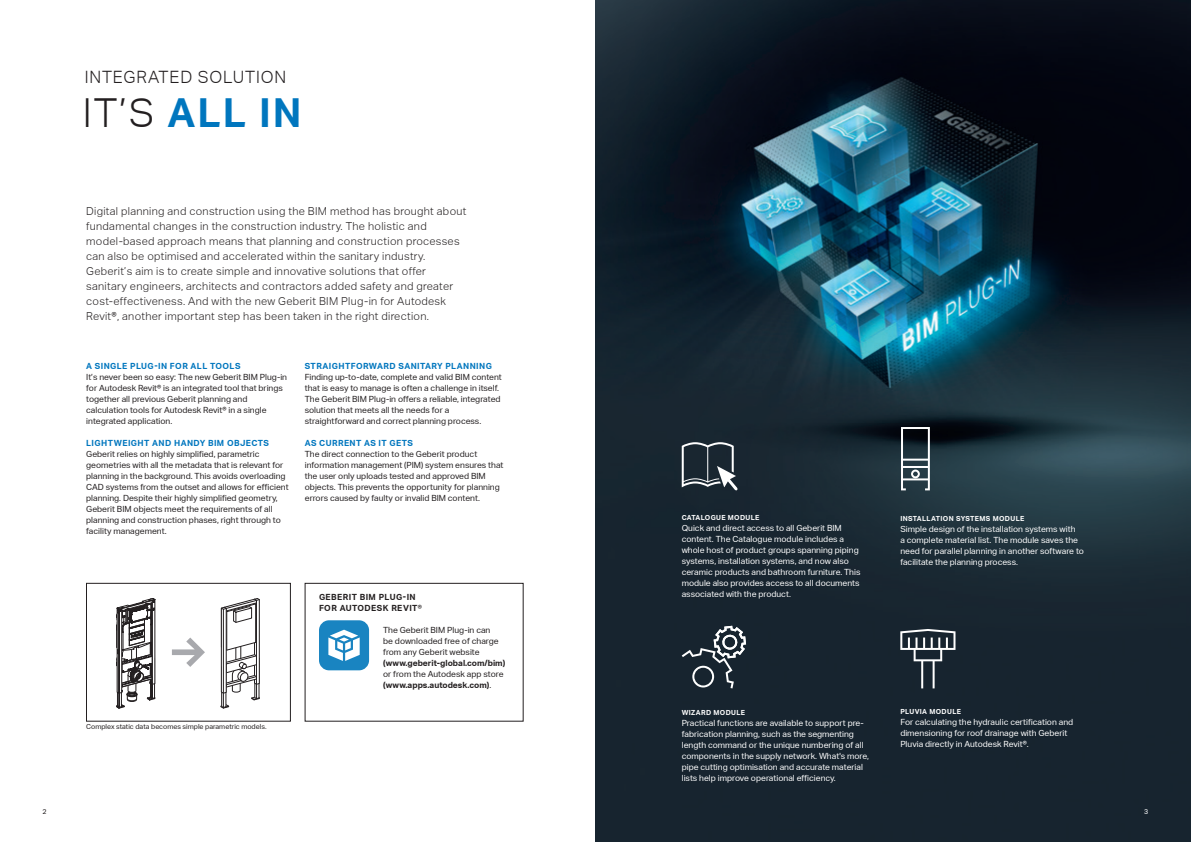
<style>
.page{position:relative;width:1191px;height:842px;background:#fff}
.page>*{position:absolute;margin:0;border:0;box-sizing:border-box;transform-origin:0 0}
.t1{font:700 40px "Aktiv Grotesk Geberit";color:#0076be}
.t2{font:300 17px "Aktiv Grotesk Geberit";letter-spacing:.05em;color:#231f20}
.t3{font:300 11px/15px "Aktiv Grotesk Geberit";letter-spacing:.025em;color:#231f20}
.t4{font:8.5px/11px "Aktiv Grotesk Geberit";color:#231f20}
.t5{font:8.5px/11px "Aktiv Grotesk Geberit";color:#fff}
.t6{font:700 8.5px "Aktiv Grotesk Geberit";letter-spacing:.05em;color:#0076be}
.t7{font:700 8.5px/11px "Aktiv Grotesk Geberit";letter-spacing:.045em;color:#231f20}
.t8{font:700 8.5px "Aktiv Grotesk Geberit";color:#231f20}
.t9{font:700 7px "Aktiv Grotesk Geberit";letter-spacing:.05em;color:#fff}
.t10{font:7px "Aktiv Grotesk Geberit";color:#231f20}
.t11{font:7px "Aktiv Grotesk Geberit";color:#fff}
.s1{font-weight:300;color:#231f20}
.s2{font-weight:700}
</style>
<div class="page">
<img style="left:595px;top:0;width:596px;height:842px">
<div style="left:86px;top:583px;width:205px;height:138px;border:1px solid #231f20"></div>
<div style="left:305px;top:583px;width:218px;height:138px;border:1px solid #231f20"></div>
<svg style="left:221px;top:598px;width:38px;height:110px"></svg>
<svg style="left:116px;top:598px;width:39px;height:110px"></svg>
<svg style="left:681px;top:626px;width:65px;height:62px;background:#3e4952"></svg>
<svg style="left:681px;top:442px;width:56px;height:48px;background:#49535b"></svg>
<svg style="left:900px;top:629px;width:55px;height:59px;background:#414c55"></svg>
<svg style="left:901px;top:427px;width:29px;height:63px"></svg>
<svg style="left:172px;top:637px;width:33px;height:30px"></svg>
<div style="left:319px;top:620px;width:50px;height:50px;background:#1984c1;border-radius:10px"></div>
<svg style="left:328px;top:630px;width:32px;height:31px"></svg>
<h2 class="t2" style="left:85px;top:68px;width:203px">INTEGRATED SOLUTION</h2>
<h1 class="t1" style="left:83px;top:90px;width:220px"><span class="s1">IT’S</span> ALL IN</h1>
<p class="t3" style="left:86px;top:204px;width:382px">Digital planning and construction using the BIM method has brought about fundamental changes in the construction industry. The holistic and model-based approach means that planning and construction processes can also be optimised and accelerated within the sanitary industry.<br>Geberit’s aim is to create simple and innovative solutions that offer sanitary engineers, architects and contractors added safety and greater cost-effectiveness. And with the new Geberit BIM Plug-in for Autodesk Revit®, another important step has been taken in the right direction.</p>
<p class="t6" style="left:86px;top:361px;width:156px">A SINGLE PLUG-IN FOR ALL TOOLS</p>
<p class="t4" style="left:86px;top:372px;width:202px">It’s never been so easy: The new Geberit BIM Plug-in for Autodesk Revit® is an integrated tool that brings together all previous Geberit planning and calculation tools for Autodesk Revit® in a single integrated application.</p>
<p class="t6" style="left:86px;top:438px;width:184px">LIGHTWEIGHT AND HANDY BIM OBJECTS</p>
<p class="t4" style="left:86px;top:449px;width:204px">Geberit relies on highly simplified, parametric geometries with all the metadata that is relevant for planning in the background. This avoids overloading CAD systems from the outset and allows for efficient planning. Despite their highly simplified geometry, Geberit BIM objects meet the requirements of all planning and construction phases, right through to facility management.</p>
<p class="t6" style="left:305px;top:361px;width:189px">STRAIGHTFORWARD SANITARY PLANNING</p>
<p class="t4" style="left:305px;top:372px;width:199px">Finding up-to-date, complete and valid BIM content that is easy to manage is often a challenge in itself.<br>The Geberit BIM Plug-in offers a reliable, integrated solution that meets all the needs for a straightforward and correct planning process.</p>
<p class="t6" style="left:305px;top:438px;width:110px">AS CURRENT AS IT GETS</p>
<p class="t4" style="left:305px;top:449px;width:200px">The direct connection to the Geberit product information management (PIM) system ensures that the user only uploads tested and approved BIM objects. This prevents the opportunity for planning errors caused by faulty or invalid BIM content.</p>
<p class="t10" style="left:86px;top:723px;width:182px">Complex static data becomes simple parametric models.</p>
<p class="t7" style="left:319px;top:592px;width:105px">GEBERIT BIM PLUG-IN<br>FOR AUTODESK REVIT®</p>
<p class="t4" style="left:383px;top:625px;width:117px">The Geberit BIM Plug-in can be downloaded free of charge from any Geberit website</p>
<p class="t8" style="left:383px;top:658px;width:124px">(www.geberit-global.com/bim)</p>
<p class="t4" style="left:383px;top:669px;width:122px">or from the Autodesk app store <span class="s2">(www.apps.autodesk.com)</span>.</p>
<p class="t9" style="left:681px;top:514px;width:79px">CATALOGUE MODULE</p>
<p class="t5" style="left:681px;top:523px;width:180px">Quick and direct access to all Geberit BIM content. The Catalogue module includes a whole host of product groups spanning piping systems, installation systems, and now also ceramic products and bathroom furniture. This module also provides access to all documents associated with the product.</p>
<p class="t9" style="left:900px;top:514px;width:125px">INSTALLATION SYSTEMS MODULE</p>
<p class="t5" style="left:900px;top:524px;width:185px">Simple design of the installation systems with<br>a complete material list. The module saves the need for parallel planning in another software to facilitate the planning process.</p>
<p class="t9" style="left:681px;top:708px;width:65px">WIZARD MODULE</p>
<p class="t5" style="left:681px;top:717px;width:189px">Practical functions are available to support pre&shy;fabrication planning, such as the segmenting length command or the unique numbering of all components in the supply network. What's more, pipe cutting optimisation and accurate material lists help improve operational efficiency.</p>
<p class="t9" style="left:900px;top:707px;width:62px">PLUVIA MODULE</p>
<p class="t5" style="left:900px;top:716px;width:174px">For calculating the hydraulic certification and dimensioning for roof drainage with Geberit<br>Pluvia directly in Autodesk Revit®.</p>
<p class="t10" style="left:43px;top:807px;width:6px">2</p>
<p class="t11" style="left:1144px;top:807px;width:6px">3</p>
</div>
